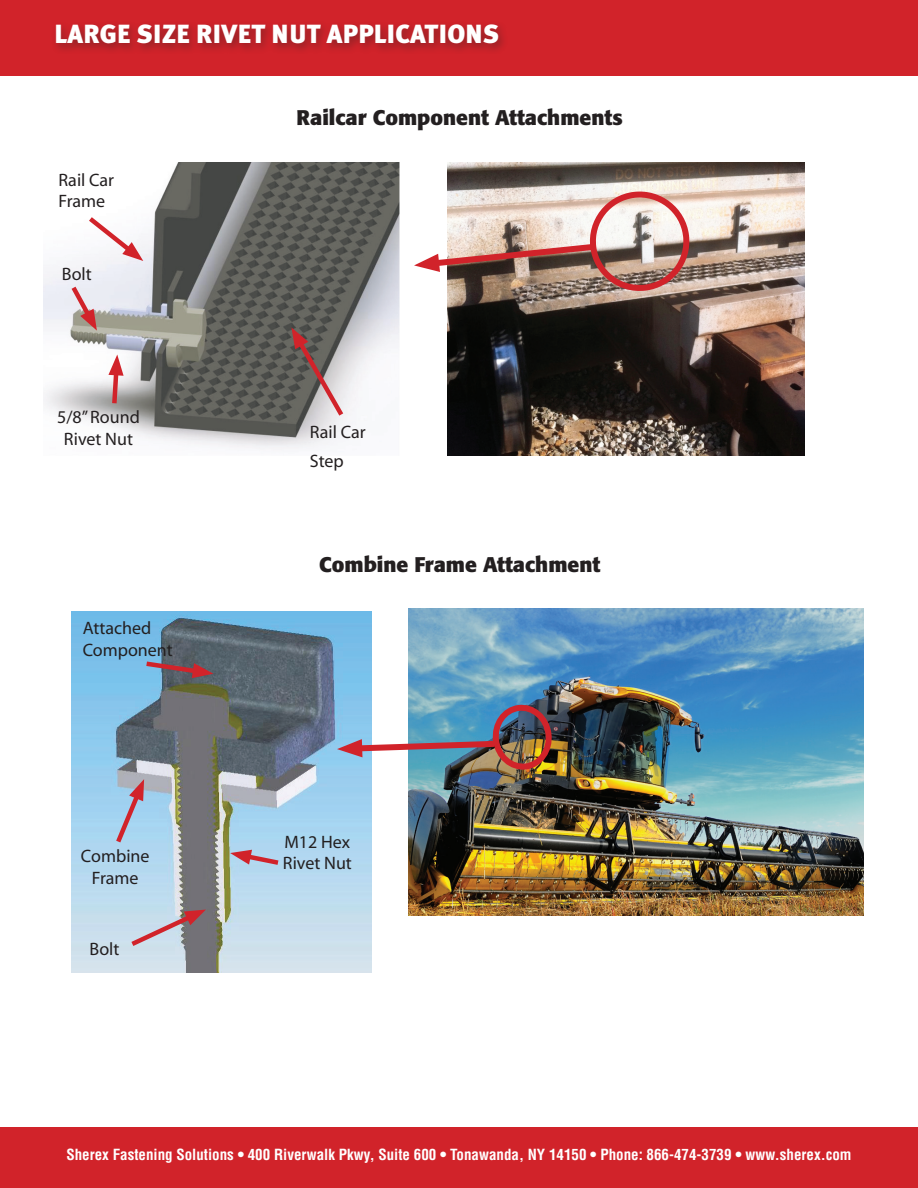
<style>
.page{position:relative;width:918px;height:1188px;background:#fff}
.page>*{position:absolute;margin:0;border:0;box-sizing:border-box;transform-origin:0 0}
.t1{font:900 26.25px "Meta Plus";color:#fff}
.t2{font:700 21px "Formata";color:#231f20}
.t3{font:18px/21.6px "Myriad";color:#231f20}
.t4{font:700 condensed 15px "Helvetica LT Std";color:#fff}
</style>
<div class="page">
<img style="left:447px;top:162px;width:358px;height:293px">
<img style="left:408px;top:608px;width:456px;height:308px">
<img style="left:43px;top:162px;width:356px;height:288px">
<img style="left:71px;top:611px;width:300px;height:361px">
<svg style="left:414px;top:185px;width:282px;height:109px"></svg>
<svg style="left:291px;top:327px;width:56px;height:94px;background:#948281"></svg>
<svg style="left:108px;top:355px;width:16px;height:53px"></svg>
<svg style="left:67px;top:282px;width:30px;height:49px"></svg>
<svg style="left:84px;top:213px;width:59px;height:48px"></svg>
<img style="left:337px;top:700px;width:220px;height:73px">
<svg style="left:142px;top:659px;width:71px;height:19px"></svg>
<svg style="left:112px;top:779px;width:33px;height:68px;background:#acb2ca"></svg>
<svg style="left:230px;top:850px;width:53px;height:18px"></svg>
<svg style="left:126px;top:909px;width:80px;height:41px;background:#b5abb5"></svg>
<div style="left:0;top:1128px;width:918px;height:60px;background:#d1232a"></div>
<div style="left:0;top:0;width:918px;height:76px;background:#d1232a"></div>
<div style="left:51px;top:20px;width:458px;height:36px;background:#231f20;opacity:.4"></div>
<h1 class="t1" style="left:54px;top:19px;width:447px">LARGE SIZE RIVET NUT APPLICATIONS</h1>
<p class="t3" style="left:58px;top:170px;width:57px">Rail Car<br>Frame</p>
<p class="t3" style="left:62px;top:264px;width:31px">Bolt</p>
<p class="t3" style="left:57px;top:407px;width:84px;text-align:center">5/8” Round<br>Rivet Nut</p>
<p class="t3" style="left:83px;top:618px;width:92px">Attached<br>Component</p>
<p class="t3" style="left:81px;top:846px;width:70px;text-align:center">Combine<br>Frame</p>
<p class="t3" style="left:90px;top:939px;width:31px">Bolt</p>
<h2 class="t2" style="left:297px;top:104px;width:328px">Railcar Component Attachments</h2>
<p class="t3" style="left:310px;top:419px;width:57px;line-height:28.5px">Rail Car<br>Step</p>
<h2 class="t2" style="left:319px;top:551px;width:283px">Combine Frame Attachment</h2>
<p class="t3" style="left:283px;top:832px;width:71px">M12 Hex<br>Rivet Nut</p>
<p class="t4" style="left:66px;top:1145px;width:787px">Sherex Fastening Solutions • 400 Riverwalk Pkwy, Suite 600 • Tonawanda, NY 14150 • Phone: 866-474-3739 • www.sherex.com</p>
</div>
